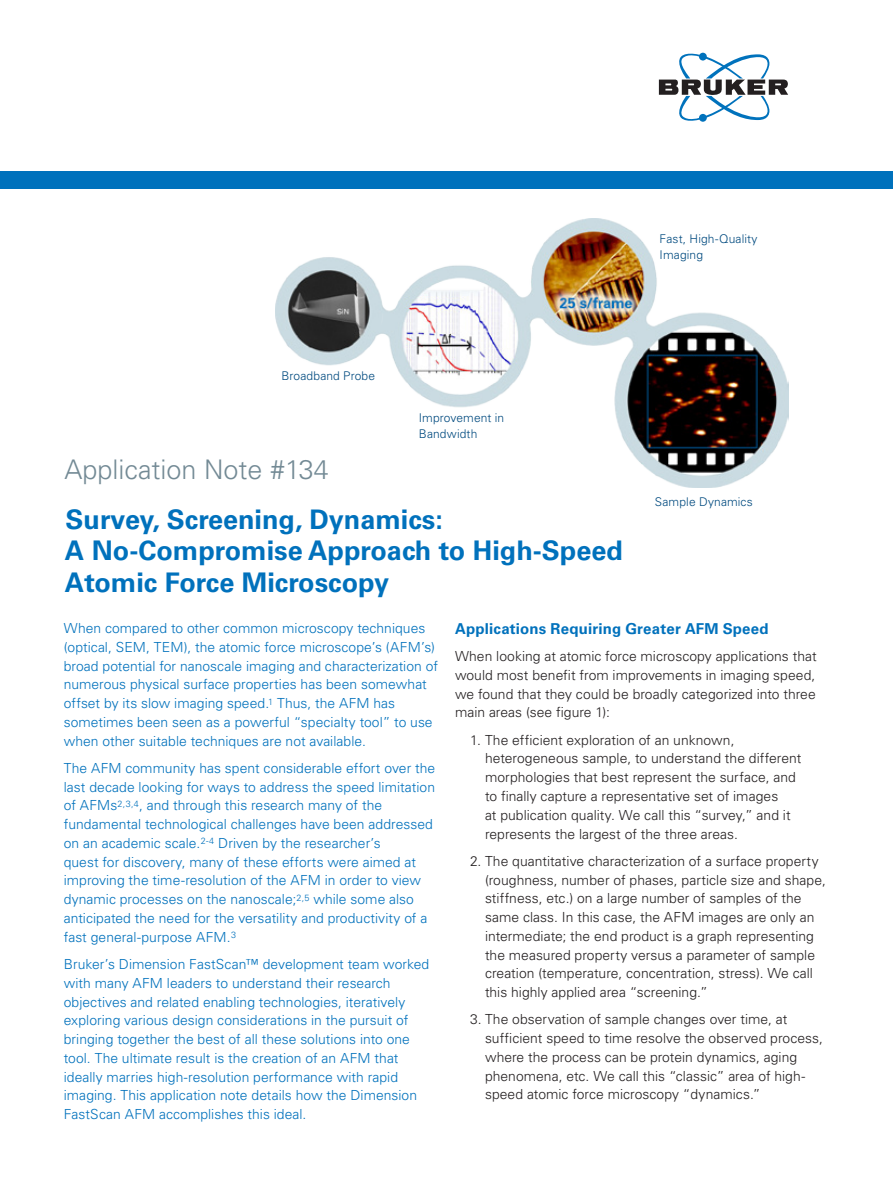
<style>
.page{position:relative;width:893px;height:1187px;background:#fff}
.page>*{position:absolute;margin:0;border:0;box-sizing:border-box;transform-origin:0 0}
.application_headline{font:700 27px/31.5px "Univers LT Std";color:#0071bc}
.application_subheadl{font:300 27px "Univers LT Std";color:#738a95}
.application_subhead{font:700 15px "Univers LT Std";letter-spacing:.015em;color:#0071bc}
.application_body{font:300 13.8px/18.8px "Univers LT Std";color:#231f20}
.application_body-2{font:300 13.8px/18.8px "Univers LT Std";color:#0071bc}
.application_intro{font:300 13.8px/18.8px "Univers LT Std";letter-spacing:.005em;color:#0071bc}
.application_legend{font:300 12px/15.8px "Univers LT Std";letter-spacing:.01em;color:#004a7f}
</style>
<div class="page">
<img style="left:275px;top:219px;width:514px;height:268px">
<div style="left:0;top:171px;width:893px;height:17px;background:#0071bc"></div>
<svg style="left:659px;top:52px;width:129px;height:70px"></svg>
<p class="application_legend" style="left:660px;top:231px;width:99px">Fast, High-Quality<br>Imaging</p>
<p class="application_legend" style="left:281px;top:367px;width:95px">Broadband Probe</p>
<p class="application_legend" style="left:419px;top:410px;width:87px">Improvement in</p>
<p class="application_legend" style="left:419px;top:426px;width:60px">Bandwidth</p>
<p class="application_subheadl" style="left:65px;top:452px;width:266px">Application Note #134</p>
<p class="application_headline" style="left:65px;top:503px;width:559px">Survey, Screening, Dynamics:<br>A No-Compromise Approach to High-Speed<br>Atomic Force Microscopy</p>
<p class="application_legend" style="left:655px;top:494px;width:100px">Sample Dynamics</p>
<p class="application_intro" style="left:64px;top:618px;width:376px">When compared to other common microscopy techniques (optical, SEM, TEM), the atomic force microscope’s (AFM’s) broad potential for nanoscale imaging and characterization of numerous physical surface properties has been somewhat offset by its slow imaging speed.<sup>1</sup> Thus, the AFM has sometimes been seen as a powerful “specialty tool” to use when other suitable techniques are not available.</p>
<p class="application_body-2" style="left:64px;top:758px;width:373px">The AFM community has spent considerable effort over the last decade looking for ways to address the speed limitation of AFMs<sup>2,3,4</sup>, and through this research many of the fundamental technological challenges have been addressed on an academic scale.<sup>2-4</sup> Driven by the researcher’s<br>quest for discovery, many of these efforts were aimed at improving the time-resolution of the AFM in order to view dynamic processes on the nanoscale;<sup>2,5</sup> while some also anticipated the need for the versatility and productivity of a fast general-purpose AFM.<sup>3</sup></p>
<p class="application_body-2" style="left:64px;top:954px;width:367px">Bruker’s Dimension FastScan™ development team worked with many AFM leaders to understand their research objectives and related enabling technologies, iteratively exploring various design considerations in the pursuit of bringing together the best of all these solutions into one tool. The ultimate result is the creation of an AFM that ideally marries high-resolution performance with rapid imaging. This application note details how the Dimension FastScan AFM accomplishes this ideal.</p>
<p class="application_subhead" style="left:455px;top:619px;width:315px">Applications Requiring Greater AFM Speed</p>
<p class="application_body" style="left:455px;top:647px;width:363px;text-align:justify">When looking at atomic force microscopy applications that would most benefit from improvements in imaging speed, we found that they could be broadly categorized into three main areas (see figure 1):</p>
<p class="application_body" style="left:485px;top:730px;width:318px;text-indent:-15px">1. The efficient exploration of an unknown, heterogeneous sample, to understand the different morphologies that best represent the surface, and to finally capture a representative set of images<br>at publication quality. We call this “survey,” and it represents the largest of the three areas.</p>
<p class="application_body" style="left:485px;top:851px;width:342px;text-indent:-15px">2. The quantitative characterization of a surface property (roughness, number of phases, particle size and shape, stiffness, etc.) on a large number of samples of the same class. In this case, the AFM images are only an intermediate; the end product is a graph representing the measured property versus a parameter of sample creation (temperature, concentration, stress). We call this highly applied area “screening.”</p>
<p class="application_body" style="left:485px;top:1010px;width:340px;text-indent:-15px">3. The observation of sample changes over time, at sufficient speed to time resolve the observed process, where the process can be protein dynamics, aging phenomena, etc. We call this “classic” area of high&shy;speed atomic force microscopy “dynamics.”</p>
</div>
